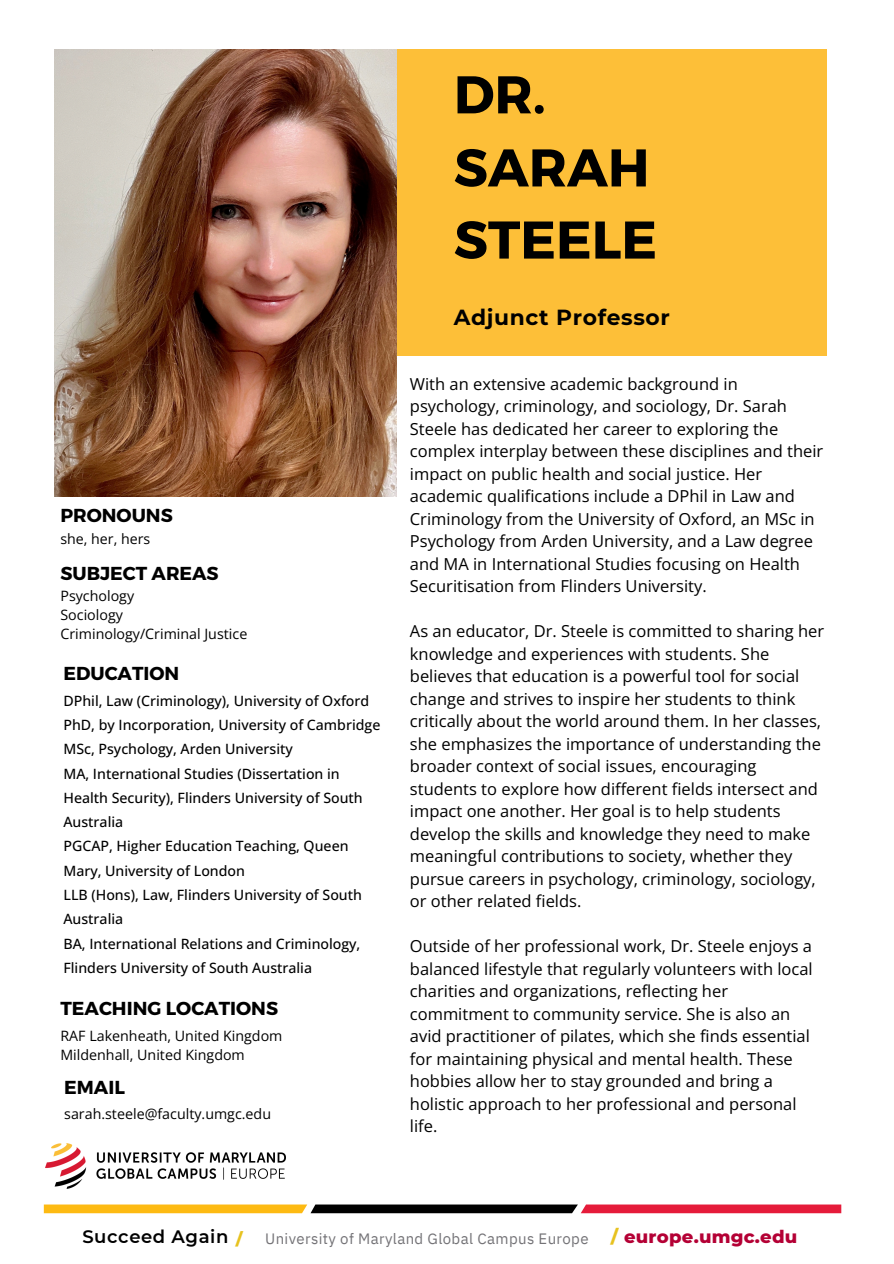
<style>
.page{position:relative;width:894px;height:1264px;background:#fff}
.page>*{position:absolute;margin:0;border:0;box-sizing:border-box;transform-origin:0 0}
.t1{font:700 52.95px "Montserrat";color:#000}
.t2{font:700 21.75px "Montserrat";letter-spacing:.03em;color:#000}
.t3{font:700 18.75px "Montserrat";color:#000}
.t4{font:800 18px "Montserrat";letter-spacing:.015em;color:#b40035}
.t5{font:600 18px "Montserrat";letter-spacing:.035em;color:#000}
.t6{font:16.5px/22.5px "Open Sans";color:#000}
.t7{font:800 16.5px "Montserrat";color:#e7c21f}
.t8{font:15px "IBM Plex Sans";letter-spacing:.025em;color:#747377}
.t9{font:500 14.25px/24.3px "Open Sans";color:#000}
.t10{font:14.25px "Open Sans";color:#000}
.s1{color:#e7c21f}
</style>
<div class="page">
<div style="left:64px;top:49px;width:762px;height:306px;background:#fdbf38"></div>
<img style="left:54px;top:49px;width:342px;height:447px">
<svg style="left:44px;top:1204px;width:797px;height:9px;background:#a7552a"></svg>
<img style="left:45px;top:1143px;width:240px;height:45px">
<h5 class="t1" style="left:453px;top:60px;width:93px">DR.</h5>
<h1 class="t1" style="left:453px;top:133px;width:197px">SARAH</h1>
<h1 class="t1" style="left:453px;top:205px;width:205px">STEELE</h1>
<p class="t3" style="left:60px;top:503px;width:114px">PRONOUNS</p>
<h3 class="t10" style="left:60px;top:529px;width:91px">she, her, hers</h3>
<h6 class="t3" style="left:60px;top:561px;width:160px">SUBJECT AREAS</h6>
<h3 class="t10" style="left:60px;top:585px;width:75px">Psychology</h3>
<p class="t10" style="left:60px;top:605px;width:64px">Sociology</p>
<p class="t10" style="left:60px;top:624px;width:188px">Criminology/Criminal Justice</p>
<h3 class="t3" style="left:63px;top:661px;width:117px">EDUCATION</h3>
<p class="t9" style="left:63px;top:688px;width:318px">DPhil, Law (Criminology), University of Oxford PhD, by Incorporation, University of Cambridge MSc, Psychology, Arden University<br>MA, International Studies (Dissertation in Health Security), Flinders University of South Australia<br>PGCAP, Higher Education Teaching, Queen Mary, University of London<br>LLB (Hons), Law, Flinders University of South Australia<br>BA, International Relations and Criminology, Flinders University of South Australia</p>
<h3 class="t3" style="left:60px;top:995px;width:219px">TEACHING LOCATIONS</h3>
<p class="t10" style="left:60px;top:1025px;width:223px">RAF Lakenheath, United Kingdom</p>
<p class="t10" style="left:60px;top:1044px;width:186px">Mildenhall, United Kingdom</p>
<h3 class="t3" style="left:64px;top:1075px;width:62px">EMAIL</h3>
<p class="t10" style="left:64px;top:1103px;width:208px">sarah.steele@faculty.umgc.edu</p>
<h2 class="t2" style="left:453px;top:304px;width:217px">Adjunct Professor</h2>
<h5 class="t6" style="left:410px;top:372px;width:415px">With an extensive academic background in psychology, criminology, and sociology, Dr. Sarah Steele has dedicated her career to exploring the complex interplay between these disciplines and their impact on public health and social justice. Her academic qualifications include a DPhil in Law and Criminology from the University of Oxford, an MSc in Psychology from Arden University, and a Law degree and MA in International Studies focusing on Health Securitisation from Flinders University.</h5>
<h5 class="t6" style="left:410px;top:619px;width:415px">As an educator, Dr. Steele is committed to sharing her knowledge and experiences with students. She believes that education is a powerful tool for social change and strives to inspire her students to think critically about the world around them. In her classes, she emphasizes the importance of understanding the broader context of social issues, encouraging students to explore how different fields intersect and impact one another. Her goal is to help students develop the skills and knowledge they need to make meaningful contributions to society, whether they pursue careers in psychology, criminology, sociology, or other related fields.</h5>
<h5 class="t6" style="left:410px;top:934px;width:404px">Outside of her professional work, Dr. Steele enjoys a balanced lifestyle that regularly volunteers with local charities and organizations, reflecting her commitment to community service. She is also an avid practitioner of pilates, which she finds essential for maintaining physical and mental health. These hobbies allow her to stay grounded and bring a holistic approach to her professional and personal life.</h5>
<p class="t5" style="left:82px;top:1225px;width:147px">Succeed Again</p>
<h4 class="t7" style="left:236px;top:1229px;width:8px">/</h4>
<p class="t8" style="left:265px;top:1228px;width:325px">University of Maryland Global Campus Europe</p>
<h4 class="t4" style="left:610px;top:1225px;width:188px"><span class="s1">/</span> europe.umgc.edu</h4>
</div>
